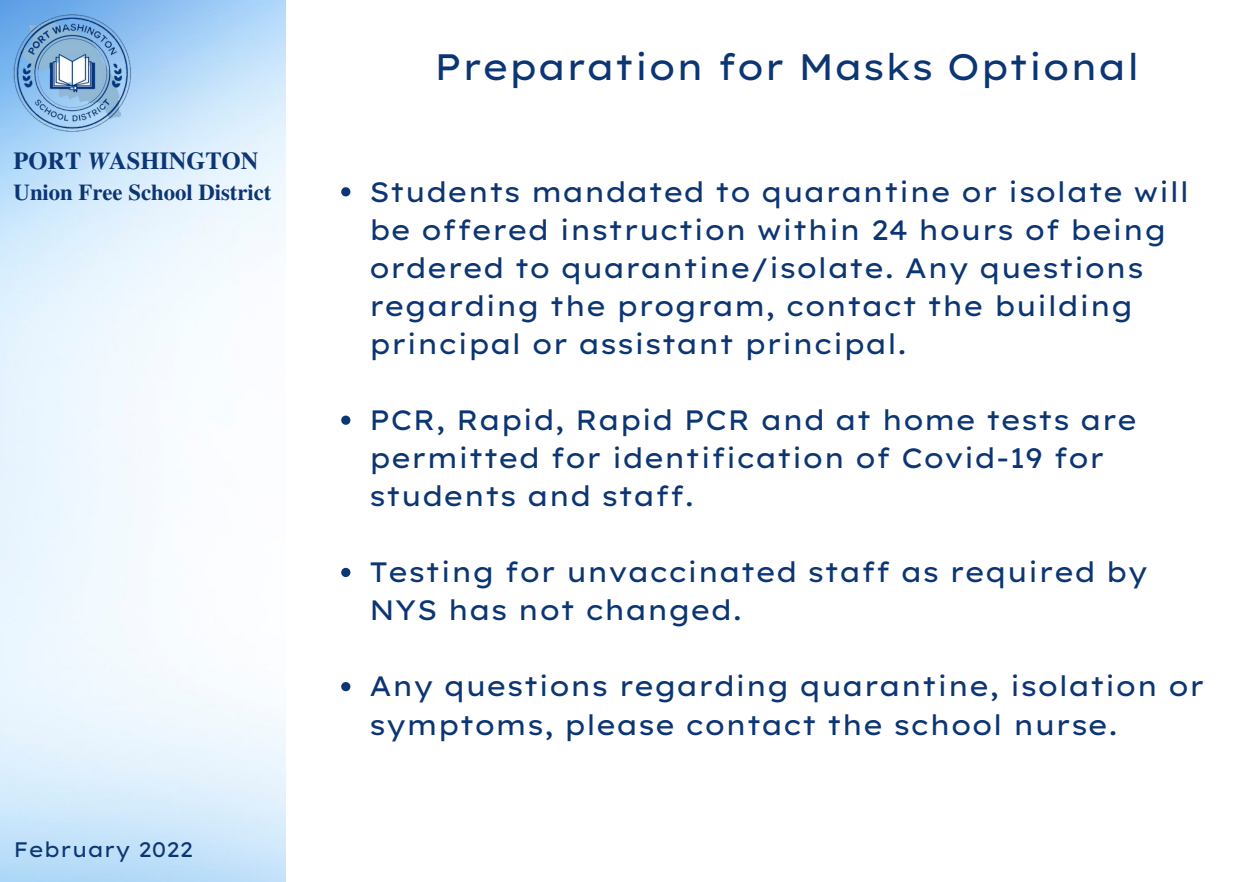
<style>
.page{position:relative;width:1260px;height:882px;background:#fff}
.page>*{position:absolute;margin:0;border:0;box-sizing:border-box;transform-origin:0 0}
.t1{font:36.75px "Lexend Exa";color:#0c3573}
.t2{font:28px/38.1px "Lexend Exa";color:#0c3573}
.t3{font:700 24.5px "Te X Gyre Termes";color:#0c3573}
.t4{font:700 22.75px "Te X Gyre Termes";color:#0c3573}
.t5{font:21px "Lexend Exa";color:#0c3573}
.s1{font-style:italic}
</style>
<div class="page">
<img style="left:0;top:0;width:146px;height:146px">
<svg style="left:341px;top:187px;width:9px;height:9px"></svg>
<svg style="left:341px;top:416px;width:9px;height:9px"></svg>
<svg style="left:341px;top:568px;width:9px;height:9px"></svg>
<svg style="left:341px;top:682px;width:9px;height:9px"></svg>
<p class="t3" style="left:14px;top:142px;width:246px">PORT <span class="s1">W</span>ASHINGTON</p>
<p class="t4" style="left:14px;top:175px;width:259px">Union Free School District</p>
<p class="t5" style="left:14px;top:836px;width:181px">February 2022</p>
<p class="t1" style="left:434px;top:43px;width:707px">Preparation for Masks Optional</p>
<p class="t2" style="left:369px;top:172px;width:822px">Students mandated to quarantine or isolate will be offered instruction within 24 hours of being ordered to quarantine/isolate. Any questions regarding the program, contact the building principal or assistant principal.</p>
<p class="t2" style="left:369px;top:400px;width:770px">PCR, Rapid, Rapid PCR and at home tests are permitted for identification of Covid-19 for students and staff.</p>
<p class="t2" style="left:369px;top:553px;width:780px">Testing for unvaccinated staff as required by<br>NYS has not changed.</p>
<p class="t2" style="left:369px;top:667px;width:837px">Any questions regarding quarantine, isolation or symptoms, please contact the school nurse.</p>
</div>
